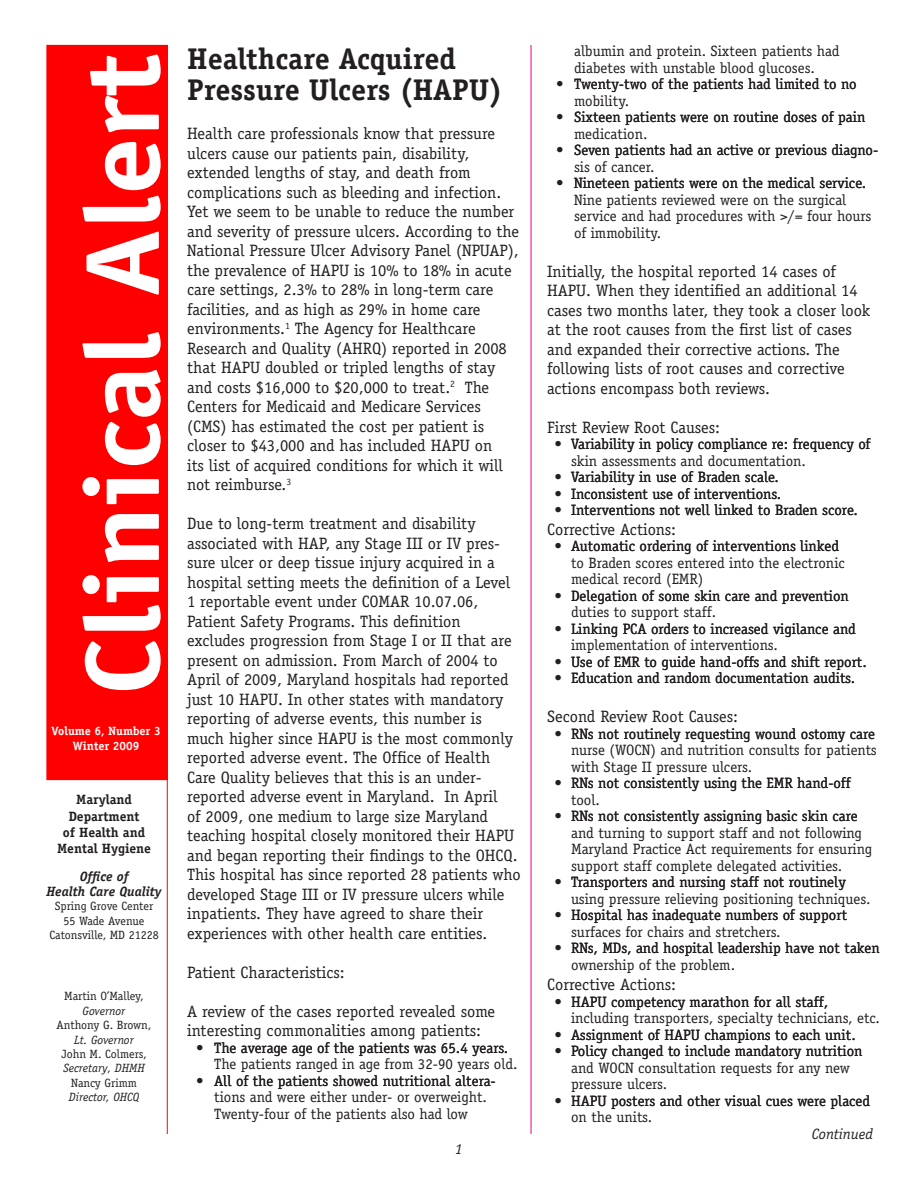
<style>
.page{position:relative;width:918px;height:1188px;background:#fff}
.page>*{position:absolute;margin:0;border:0;box-sizing:border-box;transform-origin:0 0}
.t1{font:700 105.6px "Officina Sans";color:#fff;scale:1.09 1}
.t2{font:700 30px/31.5px "Officina Serif";color:#231f20}
.t3{font:16.5px/19.5px "Officina Serif";color:#231f20}
.t4{font:15px/16.5px "Officina Serif";color:#231f20}
.t5{font:italic 15px "Officina Serif";color:#231f20}
.t6{font:italic 15px "Officina Sans";color:#231f20}
.t7{font:700 13.5px "Officina Serif";color:#231f20}
.t8{font:italic 700 13.5px "Officina Serif";color:#231f20}
.t9{font:12px "Officina Serif";color:#231f20}
.t10{font:italic 12px "Officina Serif";color:#231f20}
.t11{font:700 12px "Officina Serif";color:#fff}
.t12{font:12px "Officina Serif";letter-spacing:-.02em;color:#231f20}
</style>
<div class="page">
<div style="left:47px;top:45px;width:120px;height:735px;background:#f00"></div>
<div style="left:46px;top:45px;width:122px;height:735px;border:1px solid #f00"></div>
<hr style="left:167px;top:45px;width:1px;height:1089px;background:#f00">
<hr style="left:531px;top:45px;width:1px;height:1089px;background:#ed028c">
<p class="t1" style="left:57px;top:696px;width:590px;rotate:-90deg">Clinical Alert</p>
<p class="t11" style="left:52px;top:724px;width:111px">Volume 6, Number 3</p>
<p class="t11" style="left:73px;top:738px;width:68px">Winter 2009</p>
<p class="t7" style="left:76px;top:791px;width:57px">Maryland</p>
<p class="t7" style="left:69px;top:808px;width:72px">Department</p>
<p class="t7" style="left:63px;top:824px;width:84px">of Health and</p>
<p class="t7" style="left:57px;top:840px;width:96px">Mental Hygiene</p>
<p class="t8" style="left:80px;top:868px;width:50px">Office of</p>
<p class="t8" style="left:46px;top:883px;width:117px">Health Care Quality</p>
<p class="t9" style="left:55px;top:899px;width:100px">Spring Grove Center</p>
<p class="t12" style="left:64px;top:914px;width:82px">55 Wade Avenue</p>
<p class="t9" style="left:49px;top:928px;width:111px">Catonsville, MD 21228</p>
<p class="t9" style="left:64px;top:989px;width:81px">Martin O’Malley,</p>
<p class="t10" style="left:83px;top:1004px;width:44px">Governor</p>
<p class="t9" style="left:57px;top:1018px;width:96px">Anthony G. Brown,</p>
<p class="t10" style="left:74px;top:1033px;width:61px">Lt. Governor</p>
<p class="t9" style="left:61px;top:1047px;width:87px">John M. Colmers,</p>
<p class="t10" style="left:63px;top:1061px;width:83px">Secretary, DHMH</p>
<p class="t9" style="left:71px;top:1076px;width:67px">Nancy Grimm</p>
<p class="t10" style="left:69px;top:1090px;width:72px">Director, OHCQ</p>
<p class="t2" style="left:187px;top:42px;width:317px">Healthcare Acquired<br>Pressure Ulcers (HAPU)</p>
<p class="t3" style="left:187px;top:124px;width:310px">Health care professionals know that pressure ulcers cause our patients pain, disability,</p>
<p class="t3" style="left:187px;top:163px;width:285px">extended lengths of stay, and death from</p>
<p class="t3" style="left:187px;top:182px;width:333px">complications such as bleeding and infection.<br>Yet we seem to be unable to reduce the number and severity of pressure ulcers. According to the National Pressure Ulcer Advisory Panel (NPUAP), the prevalence of HAPU is 10% to 18% in acute care settings, 2.3% to 28% in long-term care facilities, and as high as 29% in home care</p>
<p class="t3" style="left:187px;top:319px;width:321px">environments.<sup>1</sup> The Agency for Healthcare Research and Quality (AHRQ) reported in 2008 that HAPU doubled or tripled lengths of stay and costs $16,000 to $20,000 to treat.<sup>2</sup> The Centers for Medicaid and Medicare Services (CMS) has estimated the cost per patient is closer to $43,000 and has included HAPU on</p>
<p class="t3" style="left:187px;top:455px;width:318px">its list of acquired conditions for which it will not reimburse.<sup>3</sup></p>
<p class="t3" style="left:187px;top:514px;width:290px">Due to long-term treatment and disability</p>
<p class="t3" style="left:187px;top:533px;width:325px">associated with HAP, any Stage III or IV pres&shy;sure ulcer or deep tissue injury acquired in a hospital setting meets the definition of a Level 1 reportable event under COMAR 10.07.06,</p>
<p class="t3" style="left:187px;top:611px;width:275px">Patient Safety Programs. This definition</p>
<p class="t3" style="left:187px;top:631px;width:328px">excludes progression from Stage I or II that are present on admission. From March of 2004 to April of 2009, Maryland hospitals had reported just 10 HAPU. In other states with mandatory reporting of adverse events, this number is much higher since HAPU is the most commonly reported adverse event. The Office of Health Care Quality believes that this is an under-</p>
<p class="t3" style="left:187px;top:787px;width:335px">reported adverse event in Maryland. In April<br>of 2009, one medium to large size Maryland teaching hospital closely monitored their HAPU and began reporting their findings to the OHCQ.<br>This hospital has since reported 28 patients who developed Stage III or IV pressure ulcers while inpatients. They have agreed to share their</p>
<p class="t3" style="left:187px;top:923px;width:302px">experiences with other health care entities.</p>
<p class="t3" style="left:187px;top:962px;width:159px">Patient Characteristics:</p>
<p class="t3" style="left:187px;top:1001px;width:310px">A review of the cases reported revealed some interesting commonalities among patients:</p>
<p class="t4" style="left:214px;top:1039px;width:305px;text-indent:-18px">• The average age of the patients was 65.4 years.<br>The patients ranged in age from 32-90 years old.</p>
<p class="t4" style="left:214px;top:1072px;width:283px;text-indent:-18px">• All of the patients showed nutritional altera&shy;tions and were either under- or overweight.<br>Twenty-four of the patients also had low</p>
<p class="t6" style="left:455px;top:1140px;width:9px">1</p>
<p class="t4" style="left:574px;top:43px;width:267px">albumin and protein. Sixteen patients had diabetes with unstable blood glucoses.</p>
<p class="t4" style="left:574px;top:76px;width:284px;text-indent:-18px">• Twenty-two of the patients had limited to no mobility.</p>
<p class="t4" style="left:574px;top:109px;width:293px;text-indent:-18px">• Sixteen patients were on routine doses of pain medication.</p>
<p class="t4" style="left:574px;top:142px;width:306px;text-indent:-18px">• Seven patients had an active or previous diagno&shy;sis of cancer.</p>
<p class="t4" style="left:574px;top:175px;width:299px;text-indent:-18px">• Nineteen patients were on the medical service.<br>Nine patients reviewed were on the surgical service and had procedures with &gt;/= four hours of immobility.</p>
<p class="t3" style="left:547px;top:261px;width:325px">Initially, the hospital reported 14 cases of HAPU. When they identified an additional 14 cases two months later, they took a closer look at the root causes from the first list of cases and expanded their corrective actions. The</p>
<p class="t3" style="left:547px;top:359px;width:299px">following lists of root causes and corrective</p>
<p class="t3" style="left:547px;top:378px;width:224px">actions encompass both reviews.</p>
<p class="t3" style="left:547px;top:417px;width:174px">First Review Root Causes:</p>
<p class="t4" style="left:571px;top:436px;width:301px;text-indent:-16px">• Variability in policy compliance re: frequency of skin assessments and documentation.</p>
<p class="t4" style="left:555px;top:469px;width:226px">• Variability in use of Braden scale.</p>
<p class="t4" style="left:555px;top:485px;width:228px">• Inconsistent use of interventions.</p>
<p class="t4" style="left:555px;top:502px;width:305px">• Interventions not well linked to Braden score.</p>
<p class="t3" style="left:547px;top:519px;width:130px">Corrective Actions:</p>
<p class="t4" style="left:571px;top:538px;width:275px;text-indent:-16px">• Automatic ordering of interventions linked to Braden scores entered into the electronic medical record (EMR)</p>
<p class="t4" style="left:571px;top:587px;width:279px;text-indent:-16px">• Delegation of some skin care and prevention duties to support staff.</p>
<p class="t4" style="left:571px;top:620px;width:286px;text-indent:-16px">• Linking PCA orders to increased vigilance and implementation of interventions.</p>
<p class="t4" style="left:555px;top:653px;width:314px">• Use of EMR to guide hand-offs and shift report.</p>
<p class="t4" style="left:555px;top:670px;width:302px">• Education and random documentation audits.</p>
<p class="t3" style="left:547px;top:707px;width:193px">Second Review Root Causes:</p>
<p class="t4" style="left:571px;top:725px;width:307px;text-align:justify;text-indent:-16px">• RNs not routinely requesting wound ostomy care nurse (WOCN) and nutrition consults for patients with Stage II pressure ulcers.</p>
<p class="t4" style="left:571px;top:775px;width:281px;text-indent:-16px">• RNs not consistently using the EMR hand-off tool.</p>
<p class="t4" style="left:571px;top:808px;width:303px;text-indent:-16px">• RNs not consistently assigning basic skin care and turning to support staff and not following Maryland Practice Act requirements for ensuring support staff complete delegated activities.</p>
<p class="t4" style="left:571px;top:874px;width:301px;text-indent:-16px">• Transporters and nursing staff not routinely using pressure relieving positioning techniques.</p>
<p class="t4" style="left:571px;top:907px;width:278px;text-indent:-16px">• Hospital has inadequate numbers of support surfaces for chairs and stretchers.</p>
<p class="t4" style="left:571px;top:940px;width:310px;text-indent:-16px">• RNs, MDs, and hospital leadership have not taken ownership of the problem.</p>
<p class="t3" style="left:547px;top:975px;width:130px">Corrective Actions:</p>
<p class="t4" style="left:555px;top:993px;width:275px">• HAPU competency marathon for all staff,</p>
<p class="t4" style="left:571px;top:1010px;width:310px">including transporters, specialty technicians, etc.</p>
<p class="t4" style="left:555px;top:1026px;width:303px">• Assignment of HAPU champions to each unit.</p>
<p class="t4" style="left:571px;top:1043px;width:293px;text-indent:-16px">• Policy changed to include mandatory nutrition and WOCN consultation requests for any new pressure ulcers.</p>
<p class="t4" style="left:571px;top:1092px;width:301px;text-indent:-16px">• HAPU posters and other visual cues were placed on the units.</p>
<p class="t5" style="left:812px;top:1125px;width:63px">Continued</p>
</div>
